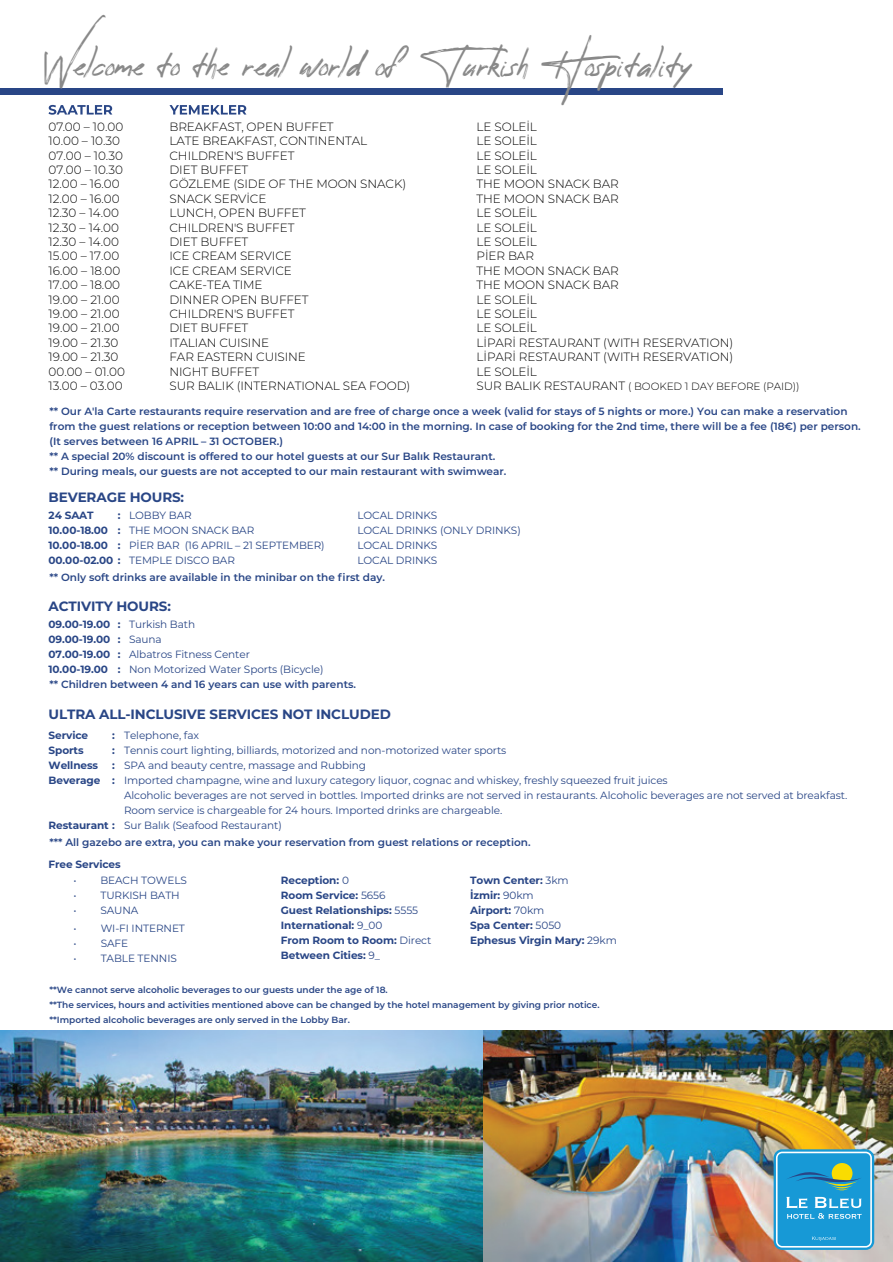
<style>
.page{position:relative;width:893px;height:1262px;background:#fff}
.page>*{position:absolute;margin:0;border:0;box-sizing:border-box;transform-origin:0 0}
.t1{font:28.2px "Reey";color:#898989}
.t2{font:700 13.5px "Montserrat";letter-spacing:-.01em;color:#294686}
.t3{font:300 12px/14.4px "Montserrat";letter-spacing:-.01em;color:#000}
.t4{font:10.5px/15px "Montserrat";letter-spacing:-.01em;color:#294686}
.t5{font:600 10.5px/15px "Montserrat";color:#294686}
.t6{font:700 10.5px/15px "Montserrat";letter-spacing:-.01em;color:#294686}
.t7{font:300 10.5px "Montserrat";letter-spacing:-.01em;color:#000}
.t8{font:600 9px/15px "Montserrat";color:#294686}
.s1{font-size:12px}
.s2{font-weight:400}
</style>
<div class="page">
<svg style="left:49px;top:105px;width:63px;height:10px"></svg>
<svg style="left:169px;top:105px;width:77px;height:9px"></svg>
<div style="left:0;top:88px;width:722px;height:7px;background:#294686"></div>
<img style="left:0;top:1030px;width:892px;height:231px">
<svg style="left:774px;top:1150px;width:99px;height:98px"></svg>
<div style="left:773px;top:1149px;width:101px;height:100px;border:2px solid #1799d6;border-radius:7px"></div>
<div style="left:777px;top:1153px;width:93px;height:92px;background:#1799d6;border-radius:5px"></div>
<svg style="left:812px;top:1236px;width:24px;height:4px"></svg>
<svg style="left:786px;top:1163px;width:75px;height:55px"></svg>
<h1 class="t1" style="left:40px;top:51px;width:358px">Welcome to the real world of</h1>
<h1 class="t1" style="left:434px;top:51px;width:257px">Turkish Hospitality</h1>
<p class="t3" style="left:49px;top:119px;width:78px">07.00 – 10.00<br>10.00 – 10.30<br>07.00 – 10.30<br>07.00 – 10.30<br>12.00 – 16.00<br>12.00 – 16.00<br>12.30 – 14.00<br>12.30 – 14.00<br>12.30 – 14.00<br>15.00 – 17.00<br>16.00 – 18.00<br>17.00 – 18.00<br>19.00 – 21.00<br>19.00 – 21.00<br>19.00 – 21.00<br>19.00 – 21.30<br>19.00 – 21.30<br>00.00 – 01.00<br>13.00 – 03.00</p>
<p class="t3" style="left:169px;top:119px;width:242px">BREAKFAST, OPEN BUFFET<br>LATE BREAKFAST, CONTINENTAL<br>CHILDREN'S BUFFET<br>DIET BUFFET<br>GÖZLEME (SIDE OF THE MOON SNACK)<br>SNACK SERVİCE<br>LUNCH, OPEN BUFFET<br>CHILDREN'S BUFFET<br>DIET BUFFET<br>ICE CREAM SERVICE<br>ICE CREAM SERVICE<br>CAKE-TEA TIME<br>DINNER OPEN BUFFET<br>CHILDREN'S BUFFET<br>DIET BUFFET<br>ITALIAN CUISINE<br>FAR EASTERN CUISINE<br>NIGHT BUFFET<br>SUR BALIK (INTERNATIONAL SEA FOOD)</p>
<p class="t3" style="left:476px;top:119px;width:258px">LE SOLEİL<br>LE SOLEİL<br>LE SOLEİL<br>LE SOLEİL<br>THE MOON SNACK BAR<br>THE MOON SNACK BAR<br>LE SOLEİL<br>LE SOLEİL<br>LE SOLEİL<br>PİER BAR<br>THE MOON SNACK BAR<br>THE MOON SNACK BAR<br>LE SOLEİL<br>LE SOLEİL<br>LE SOLEİL<br>LİPARİ RESTAURANT (WITH RESERVATION)<br>LİPARİ RESTAURANT (WITH RESERVATION)<br>LE SOLEİL</p>
<p class="t7" style="left:476px;top:379px;width:324px"><span class="s1">SUR BALIK RESTAURANT</span> ( BOOKED 1 DAY BEFORE (PAID))</p>
<p class="t5" style="left:49px;top:403px;width:812px">** Our A'la Carte restaurants require reservation and are free of charge once a week (valid for stays of 5 nights or more.) You can make a reservation from the guest relations or reception between 10:00 and 14:00 in the morning. In case of booking for the 2nd time, there will be a fee (18€) per person. (It serves between 16 APRIL – 31 OCTOBER.)<br>** A special 20% discount is offered to our hotel guests at our Sur Balık Restaurant.<br>** During meals, our guests are not accepted to our main restaurant with swimwear.</p>
<p class="t2" style="left:49px;top:487px;width:137px">BEVERAGE HOURS:</p>
<p class="t6" style="left:49px;top:507px;width:73px">24 SAAT<br>10.00-18.00<br>10.00-18.00<br>00.00-02.00 :</p>
<p class="t4" style="left:129px;top:508px;width:197px">LOBBY BAR<br>THE MOON SNACK BAR<br>PİER BAR (16 APRIL – 21 SEPTEMBER)<br>TEMPLE DISCO BAR</p>
<p class="t4" style="left:357px;top:508px;width:165px">LOCAL DRINKS<br>LOCAL DRINKS (ONLY DRINKS)<br>LOCAL DRINKS<br>LOCAL DRINKS</p>
<p class="t6" style="left:118px;top:507px;width:4px;text-align:justify">: : :</p>
<p class="t5" style="left:49px;top:569px;width:337px">** Only soft drinks are available in the minibar on the first day.</p>
<p class="t2" style="left:49px;top:596px;width:124px">ACTIVITY HOURS:</p>
<p class="t4" style="left:129px;top:616px;width:196px">Turkish Bath<br>Sauna<br>Albatros Fitness Center<br>Non Motorized Water Sports (Bicycle)</p>
<p class="t6" style="left:49px;top:616px;width:63px;text-align:justify">09.00-19.00<br>09.00-19.00<br>07.00-19.00<br>10.00-19.00</p>
<p class="t6" style="left:118px;top:616px;width:4px;text-align:justify">: : : :</p>
<p class="t5" style="left:49px;top:676px;width:308px">** Children between 4 and 16 years can use with parents.</p>
<p class="t2" style="left:49px;top:705px;width:344px">ULTRA ALL-INCLUSIVE SERVICES NOT INCLUDED</p>
<p class="t6" style="left:49px;top:727px;width:53px">Service<br>Sports<br>Wellness<br>Beverage</p>
<p class="t6" style="left:49px;top:817px;width:68px">Restaurant :</p>
<p class="t6" style="left:49px;top:856px;width:74px">Free Services</p>
<p class="t6" style="left:112px;top:727px;width:4px;text-align:justify">: : : :</p>
<p class="t4" style="left:124px;top:727px;width:724px">Telephone, fax<br>Tennis court lighting, billiards, motorized and non-motorized water sports<br>SPA and beauty centre, massage and Rubbing<br>Imported champagne, wine and luxury category liquor, cognac and whiskey, freshly squeezed fruit juices<br>Alcoholic beverages are not served in bottles. Imported drinks are not served in restaurants. Alcoholic beverages are not served at breakfast.<br>Room service is chargeable for 24 hours. Imported drinks are chargeable.<br>Sur Balık (Seafood Restaurant)</p>
<p class="t5" style="left:49px;top:834px;width:483px">*** All gazebo are extra, you can make your reservation from guest relations or reception.</p>
<p class="t4" style="left:73px;top:873px;width:115px">• BEACH TOWELS</p>
<p class="t4" style="left:73px;top:888px;width:108px">• TURKISH BATH</p>
<p class="t4" style="left:73px;top:903px;width:67px">• SAUNA</p>
<p class="t4" style="left:74px;top:920px;width:113px">• WI-FI INTERNET</p>
<p class="t4" style="left:74px;top:935px;width:56px">• SAFE</p>
<p class="t4" style="left:74px;top:950px;width:105px">• TABLE TENNIS</p>
<p class="t6" style="left:281px;top:872px;width:152px">Reception: <span class="s2">0<br></span>Room Service: <span class="s2">5656<br></span>Guest Relationships: <span class="s2">5555<br></span>International: <span class="s2">9_00<br></span>From Room to Room: <span class="s2">Direct<br></span>Between Cities: <span class="s2">9_</span></p>
<p class="t6" style="left:470px;top:872px;width:148px">Town Center: <span class="s2">3km<br></span>İzmir: <span class="s2">90km<br></span>Airport: <span class="s2">70km<br></span>Spa Center: <span class="s2">5050<br></span>Ephesus Virgin Mary: <span class="s2">29km</span></p>
<p class="t8" style="left:49px;top:981px;width:551px">**We cannot serve alcoholic beverages to our guests under the age of 18.<br>**The services, hours and activities mentioned above can be changed by the hotel management by giving prior notice. **Imported alcoholic beverages are only served in the Lobby Bar.</p>
</div>
